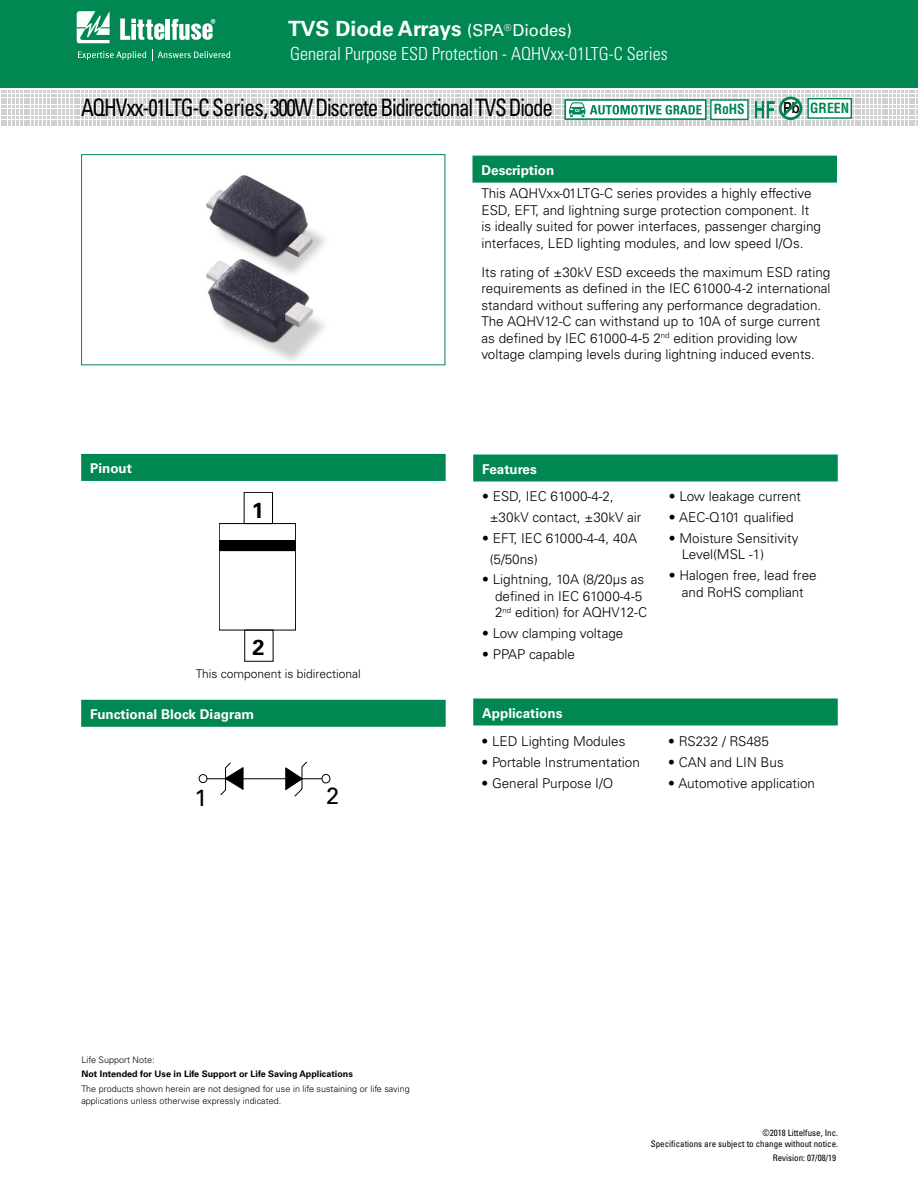
<style>
.page{position:relative;width:918px;height:1188px;background:#fff}
.page>*{position:absolute;margin:0;border:0;box-sizing:border-box;transform-origin:0 0}
.t1{font:condensed 24px "Univers LT Std";letter-spacing:-.06em;color:#000;scale:.88 1}
.t2{font:23.55px "Univers LT Std";color:#000}
.t3{font:700 21.6px "Univers LT Std";color:#000}
.t4{font:700 21px "Univers LT Std";color:#fff}
.t5{font:300 condensed 18px "Univers LT Std";color:#fff}
.t6{font:700 condensed 13.65px "Helvetica LT Std";color:#008752}
.t7{font:300 13.5px/16.5px "Univers LT Std";color:#000}
.t8{font:700 13.5px "Univers LT Std";color:#fff}
.t9{font:300 12px "Univers LT Std";color:#000}
.t10{font:300 9px/12px "Univers LT Std";color:#000}
.t11{font:condensed 9px/10.8px "Univers LT Std";color:#000;text-align:right}
.t12{font:700 9px "Univers LT Std";color:#000}
.s1{font-weight:400;font-size:16.5px}
.s2{font-family:"Univers LT Std";font-stretch:expanded;font-size:15.15px;color:#000}
</style>
<div class="page">
<div style="left:0;top:0;width:918px;height:88px;background:#008752"></div>
<svg style="left:77px;top:11px;width:33px;height:32px"></svg>
<hr style="left:166px;top:19px;width:4px;height:21px;background:#fff">
<svg style="left:172px;top:19px;width:43px;height:21px"></svg>
<svg style="left:120px;top:18px;width:44px;height:22px"></svg>
<svg style="left:78px;top:51px;width:68px;height:9px"></svg>
<svg style="left:152px;top:49px;width:78px;height:12px"></svg>
<div style="left:472px;top:156px;width:365px;height:27px;background:#008752"></div>
<div style="left:473px;top:698px;width:365px;height:27px;background:#008752"></div>
<div style="left:473px;top:455px;width:365px;height:27px;background:#008752"></div>
<div style="left:81px;top:700px;width:365px;height:27px;background:#008752"></div>
<div style="left:199px;top:774px;width:8px;height:9px;border:1px solid #000;border-radius:50%"></div>
<div style="left:322px;top:774px;width:8px;height:9px;border:1px solid #000;border-radius:50%"></div>
<svg style="left:206px;top:762px;width:118px;height:35px"></svg>
<svg style="left:1px;top:91px;width:917px;height:35px"></svg>
<img style="left:206px;top:175px;width:119px;height:185px">
<div style="left:81px;top:154px;width:364px;height:211px;border:1px solid #008752"></div>
<div style="left:81px;top:454px;width:365px;height:27px;background:#008752"></div>
<svg style="left:219px;top:492px;width:77px;height:138px"></svg>
<div style="left:219px;top:540px;width:77px;height:11px;background:#000"></div>
<h3 class="t4" style="left:288px;top:16px;width:286px">TVS Diode Arrays <span class="s1">(SPA</span> <sup>®</sup> <span class="s1">Diodes)</span></h3>
<h3 class="t5" style="left:290px;top:43px;width:379px">General Purpose ESD Protection - AQHVxx-01LTG-C Series</h3>
<h1 class="t1" style="left:81px;top:93px;width:538px">AQHVxx-01LTG-C Series, 300W Discrete Bidirectional TVS Diode</h1>
<p class="t8" style="left:481px;top:162px;width:74px">Description</p>
<p class="t6" style="left:714px;top:101px;width:33px">RoHS</p>
<p class="t6" style="left:783px;top:99px;width:68px"><span class="s2">Pb</span> GREEN</p>
<p class="t8" style="left:90px;top:460px;width:43px">Pinout</p>
<h3 class="t3" style="left:252px;top:497px;width:14px">1</h3>
<h3 class="t3" style="left:252px;top:635px;width:14px">2</h3>
<p class="t9" style="left:196px;top:667px;width:167px">This component is bidirectional</p>
<p class="t8" style="left:90px;top:706px;width:166px">Functional Block Diagram</p>
<h2 class="t2" style="left:195px;top:784px;width:15px">1</h2>
<h2 class="t2" style="left:326px;top:782px;width:15px">2</h2>
<p class="t7" style="left:481px;top:185px;width:341px">This AQHVxx-01LTG-C series provides a highly effective ESD, EFT, and lightning surge protection component. It is ideally suited for power interfaces, passenger charging interfaces, LED lighting modules, and low speed I/Os.</p>
<p class="t7" style="left:481px;top:264px;width:351px">Its rating of ±30kV ESD exceeds the maximum ESD rating requirements as defined in the IEC 61000-4-2 international standard without suffering any performance degradation.<br>The AQHV12-C can withstand up to 10A of surge current as defined by IEC 61000-4-5 2<sup>nd</sup> edition providing low voltage clamping levels during lightning induced events.</p>
<p class="t8" style="left:482px;top:461px;width:56px">Features</p>
<p class="t7" style="left:490px;top:486px;width:153px;line-height:20.7px;text-indent:-8px">• ESD, IEC 61000-4-2, ±30kV contact, ±30kV air</p>
<p class="t7" style="left:490px;top:528px;width:149px;line-height:20.7px;text-indent:-8px">• EFT, IEC 61000-4-4, 40A (5/50ns)</p>
<p class="t7" style="left:495px;top:571px;width:153px;text-indent:-13px">• Lightning, 10A (8/20μs as defined in IEC 61000-4-5<br>2<sup>nd</sup> edition) for AQHV12-C</p>
<p class="t7" style="left:482px;top:625px;width:143px">• Low clamping voltage</p>
<p class="t7" style="left:482px;top:646px;width:94px">• PPAP capable</p>
<p class="t8" style="left:482px;top:705px;width:82px">Applications</p>
<p class="t7" style="left:482px;top:733px;width:146px">• LED Lighting Modules</p>
<p class="t7" style="left:482px;top:754px;width:160px">• Portable Instrumentation</p>
<p class="t7" style="left:482px;top:775px;width:133px">• General Purpose I/O</p>
<p class="t7" style="left:669px;top:488px;width:134px">• Low leakage current</p>
<p class="t7" style="left:669px;top:509px;width:126px">• AEC-Q101 qualified</p>
<p class="t7" style="left:682px;top:530px;width:118px;text-indent:-13px">• Moisture Sensitivity<br>Level(MSL -1)</p>
<p class="t7" style="left:669px;top:567px;width:149px;text-align:center">• Halogen free, lead free and RoHS compliant</p>
<p class="t7" style="left:668px;top:733px;width:102px">• RS232 / RS485</p>
<p class="t7" style="left:668px;top:754px;width:117px">• CAN and LIN Bus</p>
<p class="t7" style="left:668px;top:775px;width:148px">• Automotive application</p>
<p class="t10" style="left:81px;top:1054px;width:75px">Life Support Note:</p>
<p class="t12" style="left:81px;top:1069px;width:273px">Not Intended for Use in Life Support or Life Saving Applications</p>
<p class="t10" style="left:81px;top:1082px;width:330px">The products shown herein are not designed for use in life sustaining or life saving applications unless otherwise expressly indicated.</p>
<p class="t11" style="left:651px;top:1127px;width:189px">©2018 Littelfuse, Inc.<br>Specifications are subject to change without notice.</p>
<p class="t11" style="left:773px;top:1153px;width:65px">Revision: 07/08/19</p>
</div>
